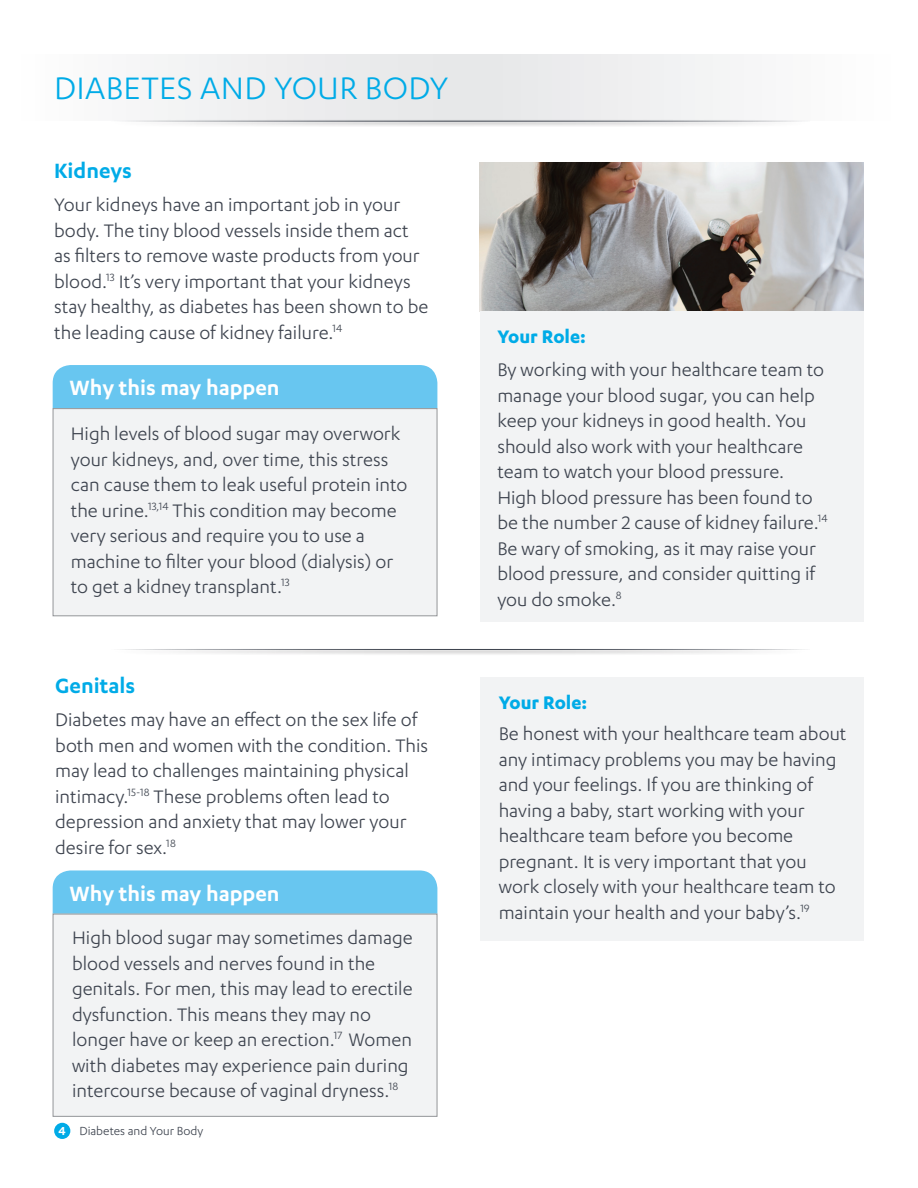
<style>
.page{position:relative;width:918px;height:1188px;background:#fff}
.page>*{position:absolute;margin:0;border:0;box-sizing:border-box;transform-origin:0 0}
.t1{font:36px "Karbon";letter-spacing:.01em;color:#00abe7}
.t2{font:600 24px "Karbon";color:#fff}
.Page_Heads{font:600 24px "Karbon";color:#00abe7}
.Body_Copy{font:21px/25.5px "Karbon";color:#3e444f}
.BULLETS{font:21px/25.5px "Karbon";color:#3e444f}
.Page_Heads-2{font:21px/25.5px "Karbon";color:#3e444f}
.BULLETS-2{font:700 21px "Karbon";color:#00abe7}
.t3{font:13.5px "Karbon";color:#3e444f}
.s1{font-weight:600;color:#fff}
</style>
<div class="page">
<div style="left:54px;top:1123px;width:16px;height:16px;background:#00abe7;border-radius:50%"></div>
<div style="left:14px;top:54px;width:890px;height:67px;background:linear-gradient(to right,#f0f1f2,#f3f3f4)"></div>
<div style="left:110px;top:120px;width:699px;height:7px;background:#231f20;opacity:.8"></div>
<hr style="left:108px;top:121px;width:702px;height:1px;background:#3e444f">
<img style="left:479px;top:162px;width:385px;height:149px">
<div style="left:110px;top:648px;width:699px;height:7px;background:#231f20;opacity:.8"></div>
<hr style="left:108px;top:649px;width:702px;height:1px;background:#3e444f">
<div style="left:480px;top:677px;width:384px;height:264px;background:#f2f3f4"></div>
<div style="left:480px;top:311px;width:384px;height:311px;background:#f2f3f4"></div>
<div style="left:53px;top:365px;width:384px;height:43px;background:#68c6f0"></div>
<div style="left:53px;top:408px;width:384px;height:208px;background:#f2f3f4;border:1px solid #939598"></div>
<div style="left:53px;top:870px;width:384px;height:44px;background:#68c6f0"></div>
<div style="left:53px;top:914px;width:384px;height:203px;background:#f2f3f4;border:1px solid #939598"></div>
<p class="t1" style="left:54px;top:68px;width:396px">DIABETES AND YOUR BODY</p>
<p class="Page_Heads" style="left:54px;top:157px;width:79px">Kidneys</p>
<p class="Page_Heads-2" style="left:54px;top:192px;width:376px">Your kidneys have an important job in your body. The tiny blood vessels inside them act as filters to remove waste products from your blood.<sup>13</sup> It’s very important that your kidneys stay healthy, as diabetes has been shown to be the leading cause of kidney failure.<sup>14</sup></p>
<p class="t2" style="left:70px;top:374px;width:211px">Why this may happen</p>
<p class="BULLETS" style="left:71px;top:421px;width:338px">High levels of blood sugar may overwork your kidneys, and, over time, this stress can cause them to leak useful protein into the urine.<sup>13,14</sup> This condition may become very serious and require you to use a machine to filter your blood (dialysis) or to get a kidney transplant.<sup>13</sup></p>
<p class="Page_Heads" style="left:55px;top:672px;width:81px">Genitals</p>
<p class="Body_Copy" style="left:55px;top:707px;width:375px">Diabetes may have an effect on the sex life of both men and women with the condition. This may lead to challenges maintaining physical intimacy.<sup>15-18</sup> These problems often lead to depression and anxiety that may lower your desire for sex.<sup>18</sup></p>
<p class="t2" style="left:70px;top:880px;width:211px">Why this may happen</p>
<p class="Body_Copy" style="left:72px;top:924px;width:342px">High blood sugar may sometimes damage blood vessels and nerves found in the genitals. For men, this may lead to erectile dysfunction. This means they may no longer have or keep an erection.<sup>17</sup> Women with diabetes may experience pain during intercourse because of vaginal dryness.<sup>18</sup></p>
<p class="t3" style="left:59px;top:1124px;width:146px"><span class="s1">4</span> Diabetes and Your Body</p>
<p class="BULLETS-2" style="left:497px;top:325px;width:90px">Your Role:</p>
<p class="BULLETS" style="left:497px;top:356px;width:332px">By working with your healthcare team to manage your blood sugar, you can help keep your kidneys in good health. You should also work with your healthcare team to watch your blood pressure.<br>High blood pressure has been found to be the number 2 cause of kidney failure.<sup>14<br></sup>Be wary of smoking, as it may raise your blood pressure, and consider quitting if you do smoke.<sup>8</sup></p>
<p class="BULLETS-2" style="left:499px;top:691px;width:90px">Your Role:</p>
<p class="Body_Copy" style="left:499px;top:721px;width:349px">Be honest with your healthcare team about any intimacy problems you may be having and your feelings. If you are thinking of having a baby, start working with your healthcare team before you become pregnant. It is very important that you work closely with your healthcare team to maintain your health and your baby’s.<sup>19</sup></p>
</div>
